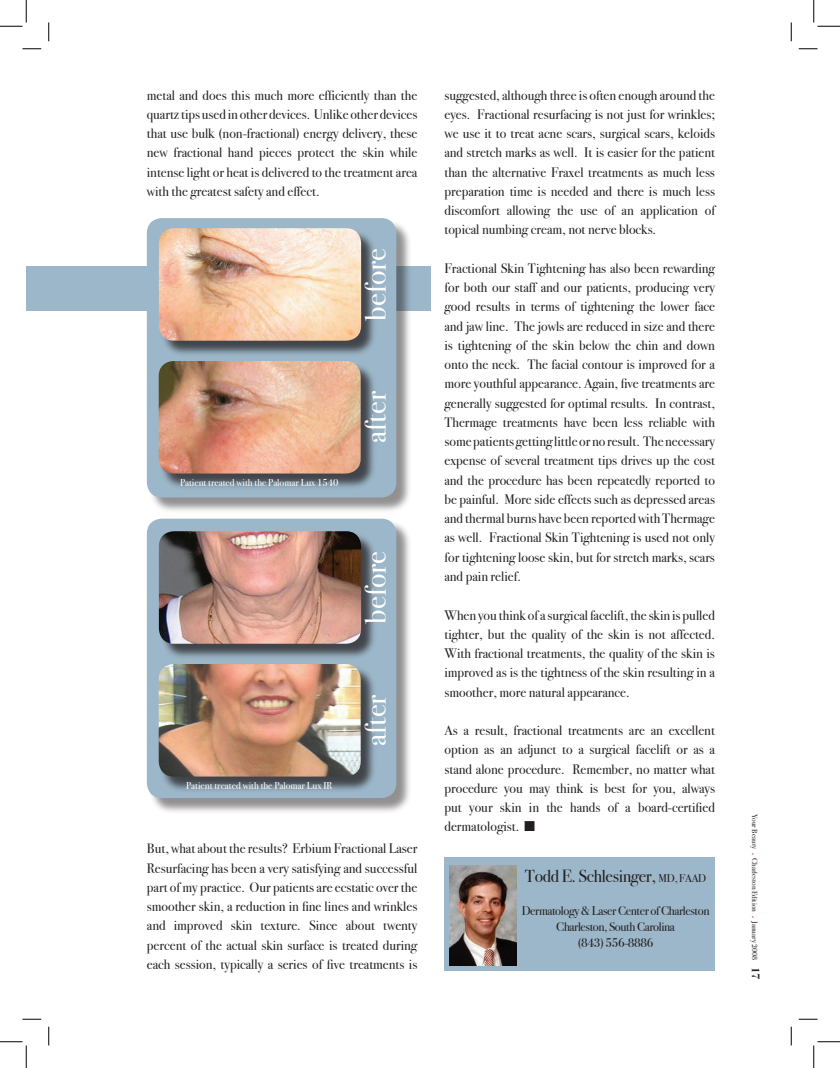
<style>
.page{position:relative;width:840px;height:1068px;background:#fff}
.page>*{position:absolute;margin:0;border:0;box-sizing:border-box;transform-origin:0 0}
.t1{font:30px "Bodoni Svty Two ITCTT Book";color:#fff}
.t2{font:17.5px "Bodoni Svty Two ITCTT Book";letter-spacing:-.02em;color:#231f20}
.t3{font:13.75px/19.2px "Bodoni Svty Two ITCTT Book";color:#231f20;text-align:justify}
.t4{font:12.5px/16.2px "Bodoni Svty Two ITCTT Book";letter-spacing:-.03em;color:#231f20;text-align:center}
.t5{font:10px "Bodoni Svty Two ITCTT Book";color:#fff}
.t6{font:7.5px "Bodoni Svty Two ITCTT Book";color:#231f20}
.s1{font-family:"Monotype Sorts"}
.s2{font-size:11.25px}
.s3{font-size:15px;color:#e8548b}
.s4{font-family:"Bodoni Svty Two ITCTT Bold";font-size:11.25px}
</style>
<div class="page">
<div style="left:148px;top:519px;width:265px;height:296px;background:#231f20;opacity:.5"></div>
<div style="left:147px;top:518px;width:249px;height:280px;background:#9cb7c9;border-radius:15px"></div>
<div style="left:26px;top:267px;width:405px;height:44px;background:#9cb7c9"></div>
<div style="left:445px;top:857px;width:270px;height:114px;background:#9cb7c9"></div>
<img style="left:449px;top:865px;width:67px;height:100px">
<div style="left:148px;top:218px;width:265px;height:296px;background:#231f20;opacity:.5"></div>
<div style="left:147px;top:218px;width:249px;height:279px;background:#9cb7c9;border-radius:15px"></div>
<div style="left:160px;top:362px;width:218px;height:128px;background:#231f20;opacity:.75"></div>
<img style="left:159px;top:361px;width:202px;height:112px;border-radius:15px">
<div style="left:160px;top:229px;width:218px;height:128px;background:#231f20;opacity:.75"></div>
<img style="left:159px;top:228px;width:202px;height:113px;border-radius:15px">
<div style="left:160px;top:665px;width:218px;height:128px;background:#231f20;opacity:.75"></div>
<img style="left:159px;top:664px;width:202px;height:112px;border-radius:15px">
<div style="left:160px;top:532px;width:218px;height:128px;background:#231f20;opacity:.75"></div>
<img style="left:159px;top:531px;width:202px;height:113px;border-radius:15px">
<svg style="left:22px;top:48px;width:19px;height:2px"></svg>
<svg style="left:799px;top:48px;width:19px;height:2px"></svg>
<svg style="left:22px;top:1018px;width:19px;height:2px"></svg>
<svg style="left:799px;top:1018px;width:19px;height:2px"></svg>
<svg style="left:48px;top:22px;width:2px;height:19px"></svg>
<svg style="left:48px;top:1026px;width:2px;height:19px"></svg>
<svg style="left:790px;top:22px;width:2px;height:19px"></svg>
<svg style="left:790px;top:1026px;width:2px;height:19px"></svg>
<svg style="left:0;top:0;width:27px;height:27px"></svg>
<svg style="left:0;top:1041px;width:27px;height:27px"></svg>
<svg style="left:814px;top:0;width:26px;height:27px"></svg>
<svg style="left:814px;top:1041px;width:26px;height:27px"></svg>
<p class="t3" style="left:147px;top:84px;width:272px">metal and does this much more efficiently than the quartz tips used in other devices. Unlike other devices that use bulk (non-fractional) energy delivery, these new fractional hand pieces protect the skin while intense light or heat is delivered to the treatment area with the greatest safety and effect.</p>
<h1 class="t1" style="left:351px;top:321px;width:74px;rotate:-90deg">before</h1>
<p class="t5" style="left:180px;top:474px;width:160px">Patient treated with the Palomar Lux 1540</p>
<h1 class="t1" style="left:351px;top:443px;width:53px;rotate:-90deg">after</h1>
<h1 class="t1" style="left:351px;top:624px;width:74px;rotate:-90deg">before</h1>
<p class="t5" style="left:186px;top:777px;width:148px">Patient treated with the Palomar Lux IR</p>
<h1 class="t1" style="left:351px;top:746px;width:53px;rotate:-90deg">after</h1>
<p class="t3" style="left:147px;top:837px;width:272px">But, what about the results? Erbium Fractional Laser Resurfacing has been a very satisfying and successful part of my practice. Our patients are ecstatic over the smoother skin, a reduction in fine lines and wrinkles and improved skin texture. Since about twenty percent of the actual skin surface is treated during each session, typically a series of five treatments is</p>
<p class="t3" style="left:444px;top:84px;width:272px">suggested, although three is often enough around the eyes. Fractional resurfacing is not just for wrinkles; we use it to treat acne scars, surgical scars, keloids and stretch marks as well. It is easier for the patient than the alternative Fraxel treatments as much less preparation time is needed and there is much less discomfort allowing the use of an application of topical numbing cream, not nerve blocks.</p>
<p class="t3" style="left:444px;top:257px;width:272px">Fractional Skin Tightening has also been rewarding for both our staff and our patients, producing very good results in terms of tightening the lower face and jaw line. The jowls are reduced in size and there is tightening of the skin below the chin and down onto the neck. The facial contour is improved for a more youthful appearance. Again, five treatments are generally suggested for optimal results. In contrast, Thermage treatments have been less reliable with some patients getting little or no result. The necessary expense of several treatment tips drives up the cost and the procedure has been repeatedly reported to be painful. More side effects such as depressed areas and thermal burns have been reported with Thermage as well. Fractional Skin Tightening is used not only for tightening loose skin, but for stretch marks, scars and pain relief.</p>
<p class="t3" style="left:444px;top:604px;width:272px">When you think of a surgical facelift, the skin is pulled tighter, but the quality of the skin is not affected.<br>With fractional treatments, the quality of the skin is improved as is the tightness of the skin resulting in a smoother, more natural appearance.</p>
<p class="t3" style="left:444px;top:719px;width:272px">As a result, fractional treatments are an excellent option as an adjunct to a surgical facelift or as a stand alone procedure. Remember, no matter what procedure you may think is best for you, always put your skin in the hands of a board-certified dermatologist. <span class="s1">n</span></p>
<p class="t2" style="left:525px;top:862px;width:183px">Todd E. Schlesinger, <span class="s2">MD, FAAD</span></p>
<p class="t4" style="left:522px;top:901px;width:189px">Dermatology &amp; Laser Center of Charleston<br>Charleston, South Carolina<br>(843) 556-8886</p>
<p class="t6" style="left:761px;top:813px;width:167px;rotate:90deg">Your Beauty <span class="s3">.</span> Charleston Edition <span class="s3">.</span> January 2008 <span class="s4">17</span></p>
</div>
